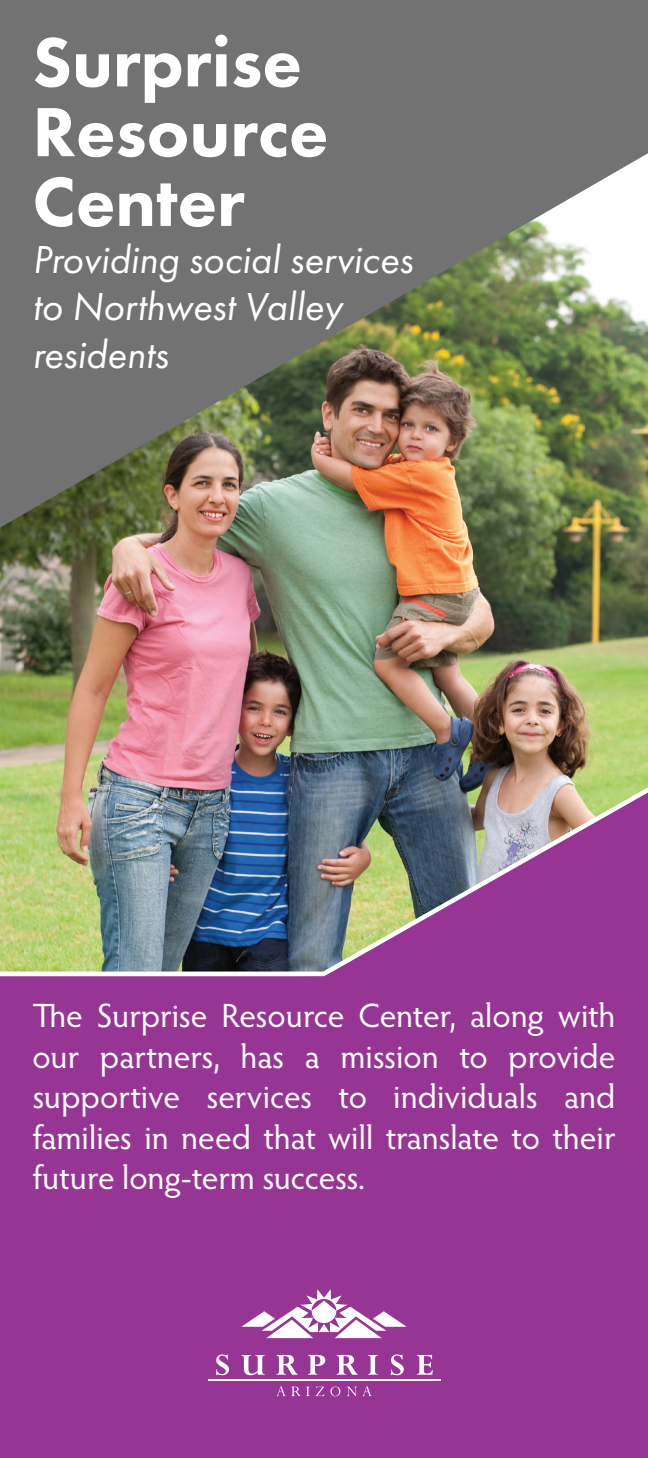
<style>
.page{position:relative;width:648px;height:1458px;background:#fff}
.page>*{position:absolute;margin:0;border:0;box-sizing:border-box;transform-origin:0 0}
.t1{font:800 72px/69.8px "Futura PT";color:#fff}
.t2{font:italic 40.5px/47.2px "Futura PT";color:#fff}
.t3{font:33.75px/40.5px "Hypatia Sans Pro";letter-spacing:-.005em;color:#fff;text-align:justify}
</style>
<div class="page">
<div style="left:0;top:0;width:648px;height:601px;background:#737273"></div>
<img style="left:0;top:153px;width:648px;height:608px">
<div style="left:0;top:978px;width:648px;height:480px;background:#963594"></div>
<img style="left:0;top:761px;width:648px;height:217px">
<svg style="left:241px;top:1289px;width:166px;height:49px"></svg>
<hr style="left:208px;top:1379px;width:232px;height:2px;background:#fff">
<svg style="left:216px;top:1354px;width:13px;height:21px"></svg>
<svg style="left:241px;top:1355px;width:24px;height:20px"></svg>
<svg style="left:276px;top:1355px;width:22px;height:20px"></svg>
<svg style="left:308px;top:1355px;width:17px;height:20px"></svg>
<svg style="left:336px;top:1355px;width:22px;height:20px"></svg>
<svg style="left:368px;top:1355px;width:10px;height:20px"></svg>
<svg style="left:391px;top:1354px;width:13px;height:21px"></svg>
<svg style="left:417px;top:1355px;width:16px;height:20px"></svg>
<svg style="left:276px;top:1386px;width:34px;height:10px"></svg>
<svg style="left:316px;top:1387px;width:8px;height:9px"></svg>
<svg style="left:330px;top:1386px;width:10px;height:10px"></svg>
<svg style="left:347px;top:1386px;width:25px;height:10px"></svg>
<h1 class="t1" style="left:32px;top:26px;width:298px">Surprise<br>Resource<br>Center</h1>
<p class="t2" style="left:32px;top:236px;width:382px">Providing social services to Northwest Valley residents</p>
<p class="t3" style="left:32px;top:995px;width:585px">The Surprise Resource Center, along with our partners, has a mission to provide supportive services to individuals and families in need that will translate to their future long-term success.</p>
</div>
